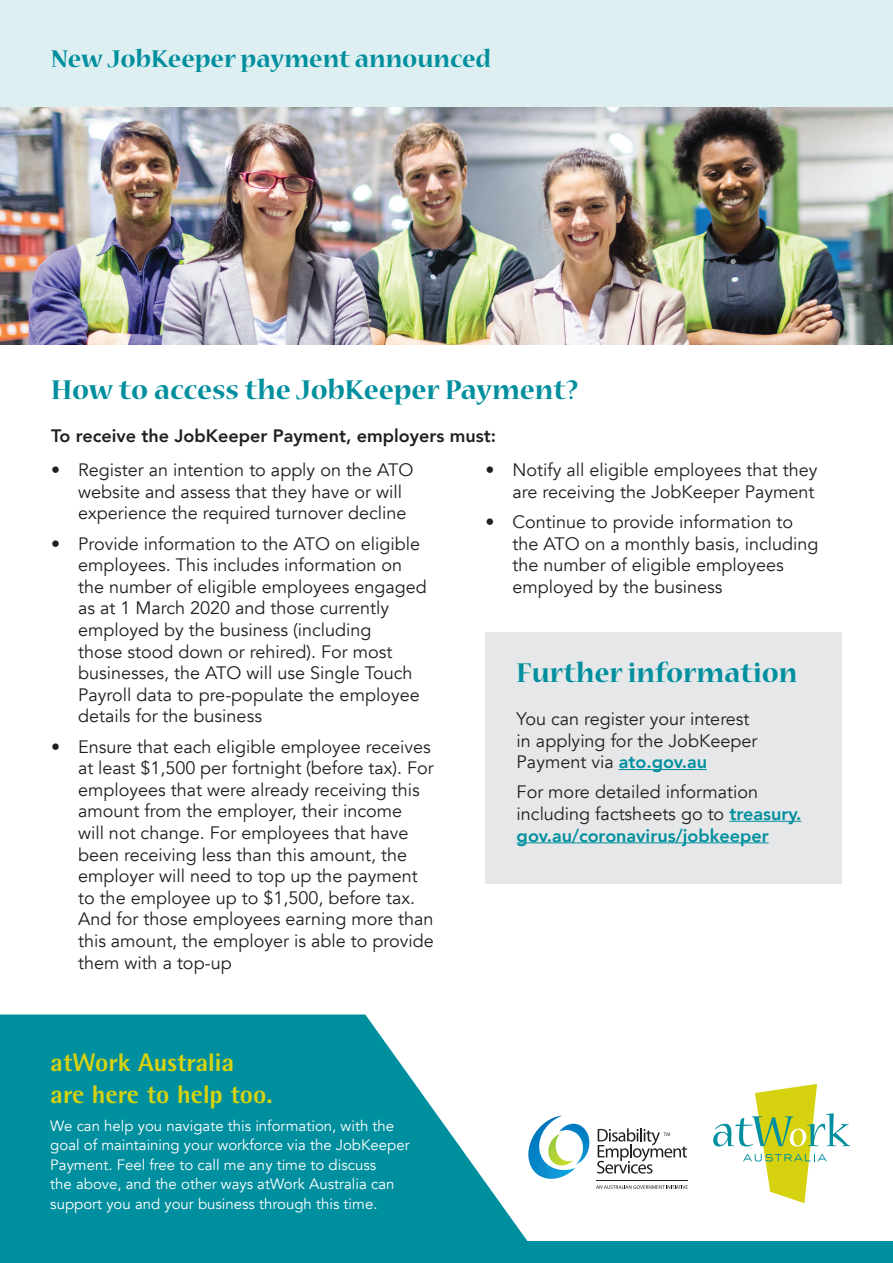
<style>
.page{position:relative;width:893px;height:1263px;background:#fff}
.page>*{position:absolute;margin:0;border:0;box-sizing:border-box;transform-origin:0 0}
.t1{font:700 30.15px "Nueva Std";color:#008f9e}
.t2{font:700 27px "Nueva Std";color:#008f9e}
.t3{font:800 25.5px/31.5px "Rotis Semi Sans Std";color:#d6d210}
.t4{font:18px/21.6px "Avenir";color:#231f20}
.t5{font:800 18px "Avenir";color:#231f20}
.t6{font:15px/19.5px "Avenir";color:#fff}
.s1{font-weight:800;color:#008f9e}
</style>
<div class="page">
<div style="left:485px;top:632px;width:357px;height:252px;background:#e6e7e9"></div>
<svg style="left:713px;top:1084px;width:137px;height:119px"></svg>
<svg style="left:543px;top:1115px;width:145px;height:74px"></svg>
<svg style="left:0;top:1014px;width:543px;height:228px;fill:#008f9e"></svg>
<hr style="left:619px;top:769px;width:88px;height:1px;background:#008f9e">
<hr style="left:729px;top:821px;width:72px;height:1px;background:#008f9e">
<hr style="left:517px;top:842px;width:252px;height:1px;background:#008f9e">
<div style="left:0;top:0;width:893px;height:107px;background:#deeff1"></div>
<img style="left:0;top:107px;width:893px;height:237px">
<div style="left:0;top:1242px;width:893px;height:21px;background:#008f9e"></div>
<p class="t2" style="left:51px;top:46px;width:442px">New JobKeeper payment announced</p>
<p class="t1" style="left:51px;top:376px;width:529px">How to access the JobKeeper Payment?</p>
<p class="t5" style="left:51px;top:422px;width:446px">To receive the JobKeeper Payment, employers must:</p>
<p class="t4" style="left:78px;top:460px;width:337px;text-indent:-27px">• Register an intention to apply on the ATO website and assess that they have or will experience the required turnover decline</p>
<p class="t4" style="left:78px;top:533px;width:350px;text-indent:-27px">• Provide information to the ATO on eligible employees. This includes information on the number of eligible employees engaged as at 1 March 2020 and those currently employed by the business (including<br>those stood down or rehired). For most businesses, the ATO will use Single Touch Payroll data to pre-populate the employee details for the business</p>
<p class="t4" style="left:78px;top:736px;width:357px;text-indent:-27px">• Ensure that each eligible employee receives at least $1,500 per fortnight (before tax). For employees that were already receiving this amount from the employer, their income<br>will not change. For employees that have been receiving less than this amount, the employer will need to top up the payment to the employee up to $1,500, before tax.<br>And for those employees earning more than this amount, the employer is able to provide them with a top-up</p>
<p class="t3" style="left:50px;top:1046px;width:224px">atWork Australia are here to help too.</p>
<p class="t6" style="left:50px;top:1116px;width:361px">We can help you navigate this information, with the goal of maintaining your workforce via the JobKeeper Payment. Feel free to call me any time to discuss<br>the above, and the other ways atWork Australia can support you and your business through this time.</p>
<p class="t4" style="left:485px;top:460px;width:333px;text-align:right">• Notify all eligible employees that they are receiving the JobKeeper Payment</p>
<p class="t4" style="left:512px;top:511px;width:308px;text-indent:-27px">• Continue to provide information to the ATO on a monthly basis, including the number of eligible employees employed by the business</p>
<p class="t1" style="left:517px;top:659px;width:282px">Further information</p>
<p class="t4" style="left:517px;top:708px;width:242px">You can register your interest in applying for the JobKeeper<br>Payment via <span class="s1">ato.gov.au</span></p>
<p class="t4" style="left:517px;top:782px;width:286px">For more detailed information including factsheets go to <span class="s1">treasury. gov.au/coronavirus/jobkeeper</span></p>
</div>
